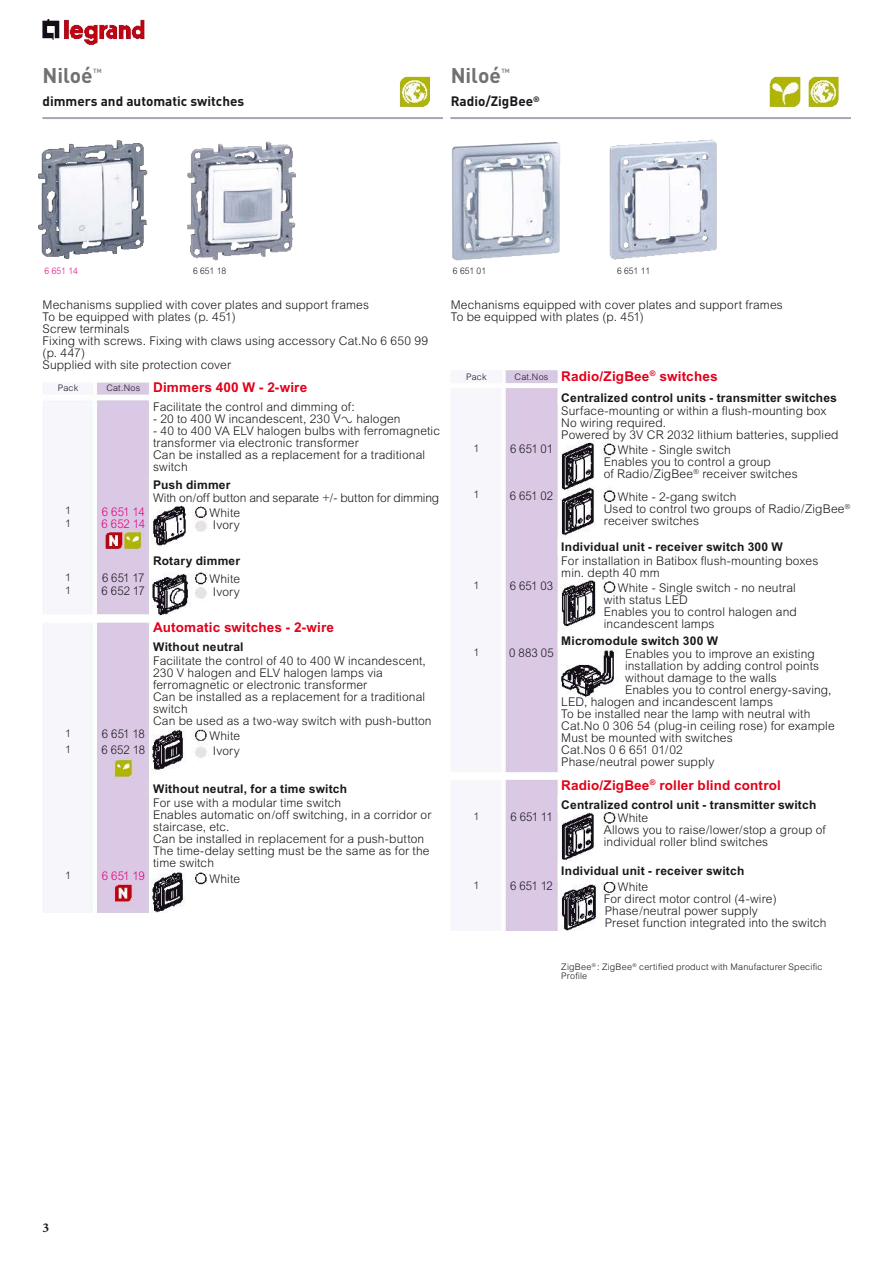
<style>
.page{position:relative;width:893px;height:1263px;background:#fff}
.page>*{position:absolute;margin:0;border:0;box-sizing:border-box;transform-origin:0 0}
.t1{font:700 21px "DIN";color:#707172}
.t2{font:700 13.5px "Arial";letter-spacing:.01em;color:#e2001a}
.t3{font:700 13.5px "DIN";color:#1a171c}
.t4{font:700 13.5px "Minion Pro";color:#1a171c}
.t5{font:300 12px/12px "Arial";letter-spacing:.01em;color:#1a171c}
.t6{font:700 12px "Arial";letter-spacing:.015em;color:#1a171c}
.t7{font:300 12px "Arial";letter-spacing:.01em;color:#1a171c;scale:.95 1}
.t8{font:300 12px "Arial";letter-spacing:-.01em;color:#1a171c}
.t9{font:300 12px "Arial";letter-spacing:-.04em;color:#e2007a;scale:.95 1}
.t10{font:300 10.5px "Arial";color:#1a171c}
.t11{font:300 9px/9px "Arial";letter-spacing:.02em;color:#1a171c}
.t12{font:300 9px "Arial";letter-spacing:.02em;color:#1a171c;scale:.95 1}
.t13{font:300 9px "Arial";color:#e2007a;scale:.95 1}
.t14{font:700 6.15px "DIN";color:#87888a}
.s1{font-weight:300;font-size:9px;color:#1a171c}
.s2{font-family:"Legrand 2007";font-weight:400}
</style>
<div class="page">
<img style="left:38px;top:19px;width:812px;height:911px">
<h1 class="t1" style="left:43px;top:62px;width:52px">Niloé</h1>
<p class="t14" style="left:93px;top:66px;width:10px">TM</p>
<p class="t3" style="left:43px;top:92px;width:203px">dimmers and automatic switches</p>
<h1 class="t1" style="left:451px;top:62px;width:52px">Niloé</h1>
<p class="t14" style="left:501px;top:66px;width:10px">TM</p>
<p class="t3" style="left:451px;top:92px;width:90px">Radio/ZigBee<sup>®</sup></p>
<p class="t13" style="left:45px;top:266px;width:37px">6 651 14</p>
<p class="t12" style="left:193px;top:266px;width:37px">6 651 18</p>
<p class="t5" style="left:43px;top:299px;width:387px">Mechanisms supplied with cover plates and support frames<br>To be equipped with plates (p. 451)<br>Screw terminals<br>Fixing with screws. Fixing with claws using accessory Cat.No 6 650 99 (p. 447)<br>Supplied with site protection cover</p>
<p class="t11" style="left:58px;top:384px;width:22px">Pack</p>
<p class="t2" style="left:106px;top:380px;width:202px"><span class="s1">Cat.Nos</span> Dimmers 400 W - 2-wire</p>
<p class="t5" style="left:153px;top:401px;width:203px">Facilitate the control and dimming of:</p>
<p class="t5" style="left:153px;top:413px;width:249px">- 20 to 400 W incandescent, 230 V<span class="s2">A</span> halogen</p>
<p class="t5" style="left:153px;top:425px;width:288px">- 40 to 400 VA ELV halogen bulbs with ferromagnetic transformer via electronic transformer<br>Can be installed as a replacement for a traditional switch</p>
<p class="t6" style="left:153px;top:477px;width:79px">Push dimmer</p>
<p class="t8" style="left:153px;top:491px;width:288px">With on/off button and separate +/- button for dimming</p>
<p class="t10" style="left:65px;top:505px;width:7px">1</p>
<p class="t9" style="left:102px;top:505px;width:47px">6 651 14</p>
<p class="t5" style="left:210px;top:506px;width:32px">White</p>
<p class="t10" style="left:65px;top:517px;width:7px">1</p>
<p class="t9" style="left:102px;top:517px;width:47px">6 652 14</p>
<p class="t5" style="left:213px;top:519px;width:28px">Ivory</p>
<p class="t6" style="left:153px;top:554px;width:89px">Rotary dimmer</p>
<p class="t10" style="left:65px;top:571px;width:7px">1</p>
<p class="t7" style="left:102px;top:571px;width:46px">6 651 17</p>
<p class="t5" style="left:210px;top:573px;width:32px">White</p>
<p class="t10" style="left:65px;top:584px;width:7px">1</p>
<p class="t7" style="left:102px;top:584px;width:47px">6 652 17</p>
<p class="t5" style="left:213px;top:586px;width:28px">Ivory</p>
<p class="t2" style="left:153px;top:620px;width:182px">Automatic switches - 2-wire</p>
<p class="t6" style="left:153px;top:640px;width:92px">Without neutral</p>
<p class="t5" style="left:153px;top:654px;width:280px">Facilitate the control of 40 to 400 W incandescent, 230 V halogen and ELV halogen lamps via ferromagnetic or electronic transformer<br>Can be installed as a replacement for a traditional switch<br>Can be used as a two-way switch with push-button</p>
<p class="t10" style="left:65px;top:727px;width:7px">1</p>
<p class="t7" style="left:102px;top:727px;width:47px">6 651 18</p>
<p class="t5" style="left:210px;top:729px;width:32px">White</p>
<p class="t10" style="left:65px;top:743px;width:7px">1</p>
<p class="t7" style="left:102px;top:743px;width:47px">6 652 18</p>
<p class="t5" style="left:213px;top:745px;width:28px">Ivory</p>
<p class="t6" style="left:153px;top:782px;width:196px">Without neutral, for a time switch</p>
<p class="t5" style="left:153px;top:796px;width:280px">For use with a modular time switch<br>Enables automatic on/off switching, in a corridor or staircase, etc.<br>Can be installed in replacement for a push-button The time-delay setting must be the same as for the time switch</p>
<p class="t10" style="left:65px;top:869px;width:7px">1</p>
<p class="t9" style="left:102px;top:869px;width:47px">6 651 19</p>
<p class="t5" style="left:210px;top:872px;width:32px">White</p>
<p class="t12" style="left:453px;top:266px;width:37px">6 651 01</p>
<p class="t12" style="left:617px;top:266px;width:37px">6 651 11</p>
<p class="t5" style="left:451px;top:299px;width:334px">Mechanisms equipped with cover plates and support frames<br>To be equipped with plates (p. 451)</p>
<p class="t11" style="left:466px;top:372px;width:22px">Pack</p>
<p class="t2" style="left:515px;top:368px;width:204px"><span class="s1">Cat.Nos</span> Radio/ZigBee<sup>®</sup> switches</p>
<p class="t6" style="left:561px;top:390px;width:277px">Centralized control units - transmitter switches</p>
<p class="t5" style="left:561px;top:405px;width:279px">Surface-mounting or within a flush-mounting box<br>No wiring required.<br>Powered by 3V CR 2032 lithium batteries, supplied</p>
<p class="t10" style="left:473px;top:442px;width:7px">1</p>
<p class="t7" style="left:510px;top:442px;width:47px">6 651 01</p>
<p class="t5" style="left:604px;top:444px;width:195px;text-indent:14px">White - Single switch<br>Enables you to control a group<br>of Radio/ZigBee<sup>®</sup> receiver switches</p>
<p class="t10" style="left:473px;top:489px;width:7px">1</p>
<p class="t7" style="left:510px;top:488px;width:47px">6 651 02</p>
<p class="t5" style="left:604px;top:490px;width:248px;text-indent:14px">White - 2-gang switch<br>Used to control two groups of Radio/ZigBee<sup>® </sup>receiver switches</p>
<p class="t6" style="left:561px;top:540px;width:223px">Individual unit - receiver switch 300 W</p>
<p class="t5" style="left:561px;top:554px;width:259px">For installation in Batibox flush-mounting boxes min. depth 40 mm</p>
<p class="t10" style="left:473px;top:580px;width:7px">1</p>
<p class="t7" style="left:510px;top:579px;width:47px">6 651 03</p>
<p class="t5" style="left:604px;top:581px;width:195px;text-indent:14px">White - Single switch - no neutral with status LED<br>Enables you to control halogen and incandescent lamps</p>
<p class="t6" style="left:561px;top:634px;width:158px">Micromodule switch 300 W</p>
<p class="t10" style="left:473px;top:646px;width:7px">1</p>
<p class="t7" style="left:509px;top:646px;width:48px">0 883 05</p>
<p class="t5" style="left:625px;top:648px;width:191px">Enables you to improve an existing</p>
<p class="t5" style="left:625px;top:660px;width:196px">installation by adding control points</p>
<p class="t5" style="left:625px;top:672px;width:153px">without damage to the walls</p>
<p class="t5" style="left:625px;top:684px;width:208px">Enables you to control energy-saving,</p>
<p class="t5" style="left:561px;top:696px;width:213px">LED, halogen and incandescent lamps</p>
<p class="t5" style="left:561px;top:708px;width:251px">To be installed near the lamp with neutral with</p>
<p class="t5" style="left:561px;top:720px;width:275px">Cat.No 0 306 54 (plug-in ceiling rose) for example</p>
<p class="t5" style="left:561px;top:732px;width:173px">Must be mounted with switches</p>
<p class="t5" style="left:561px;top:744px;width:123px">Cat.Nos 0 6 651 01/02</p>
<p class="t5" style="left:561px;top:756px;width:155px">Phase/neutral power supply</p>
<p class="t2" style="left:561px;top:777px;width:221px">Radio/ZigBee<sup>®</sup> roller blind control</p>
<p class="t6" style="left:561px;top:797px;width:257px">Centralized control unit - transmitter switch</p>
<p class="t10" style="left:473px;top:810px;width:7px">1</p>
<p class="t7" style="left:510px;top:810px;width:46px">6 651 11</p>
<p class="t5" style="left:604px;top:812px;width:223px;text-indent:14px">White<br>Allows you to raise/lower/stop a group of individual roller blind switches</p>
<p class="t6" style="left:561px;top:864px;width:185px">Individual unit - receiver switch</p>
<p class="t10" style="left:473px;top:879px;width:7px">1</p>
<p class="t7" style="left:510px;top:879px;width:46px">6 651 12</p>
<p class="t5" style="left:604px;top:881px;width:224px;text-indent:14px">White<br>For direct motor control (4-wire)<br>Phase/neutral power supply<br>Preset function integrated into the switch</p>
<p class="t11" style="left:561px;top:962px;width:263px">ZigBee<sup>®</sup> : ZigBee<sup>®</sup> certified product with Manufacturer Specific<br>Profile</p>
<p class="t4" style="left:43px;top:1218px;width:8px">3</p>
</div>
